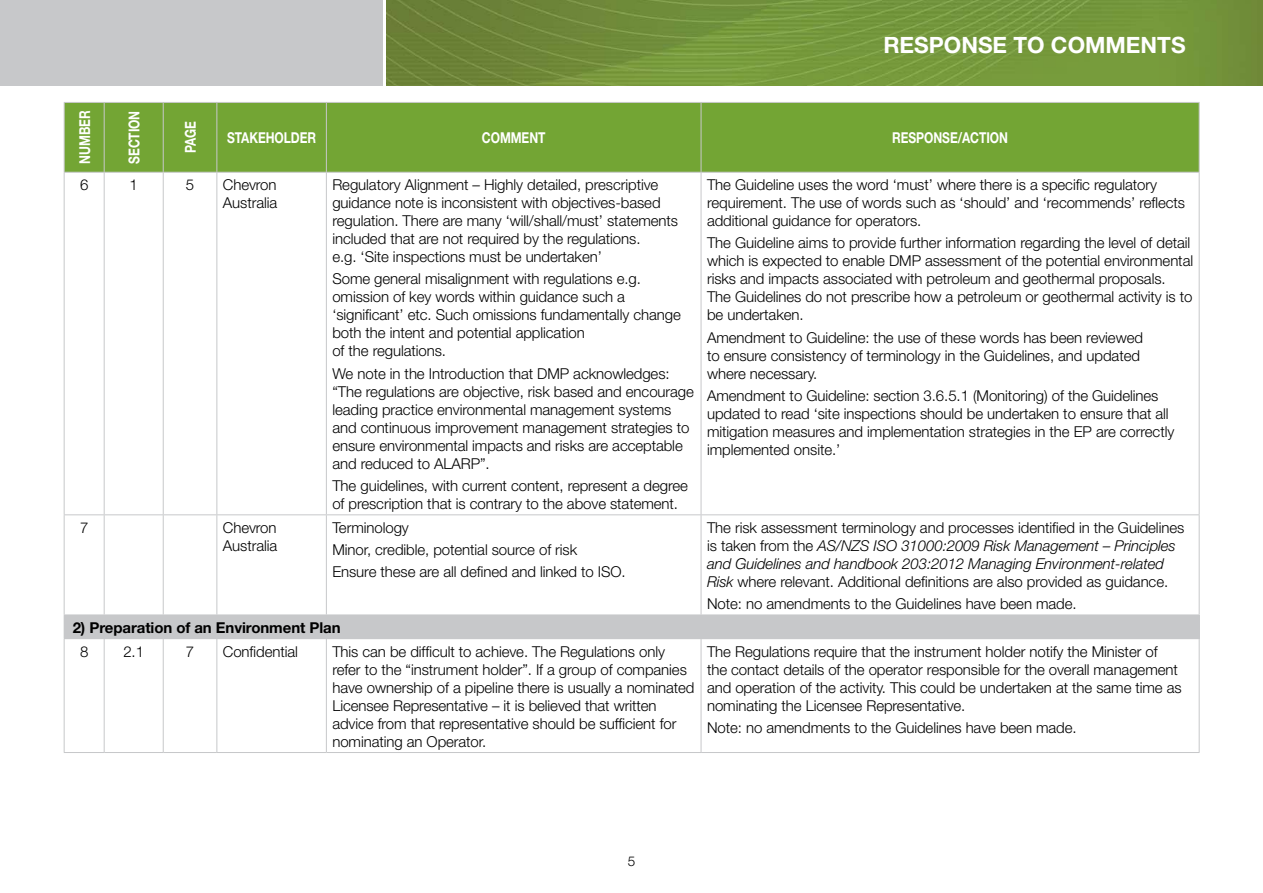
<style>
.page{position:relative;width:1263px;height:893px;background:#fff}
.page>*{position:absolute;margin:0;border:0;box-sizing:border-box;transform-origin:0 0}
.t1{font:700 22.5px "Helvetica Neue";color:#fff}
.table_Body{font:300 15px/18px "Helvetica Neue";letter-spacing:-.005em;color:#000}
.table_Body-2{font:700 15px "Helvetica Neue";letter-spacing:-.005em;color:#fff;scale:.8 1}
.table_Body-3{font:700 15px "Helvetica Neue";letter-spacing:-.005em;color:#000}
.t2{font:300 13.5px "Helvetica Neue";color:#000}
.s1{font-style:italic}
</style>
<div class="page">
<div style="left:0;top:0;width:383px;height:85px;background:#c7c8ca"></div>
<img style="left:387px;top:0;width:876px;height:85px">
<div style="left:65px;top:103px;width:1134px;height:69px;background:#73a534"></div>
<div style="left:64px;top:615px;width:1135px;height:24px;background:#c7c8ca"></div>
<hr style="left:64px;top:102px;width:40px;height:1px;background:#c7c8ca">
<hr style="left:64px;top:103px;width:1px;height:69px;background:#c7c8ca">
<hr style="left:64px;top:172px;width:40px;height:1px;background:#c7c8ca">
<hr style="left:104px;top:102px;width:59px;height:1px;background:#c7c8ca">
<hr style="left:104px;top:103px;width:1px;height:69px;background:#c7c8ca">
<hr style="left:104px;top:172px;width:59px;height:1px;background:#c7c8ca">
<hr style="left:163px;top:102px;width:54px;height:1px;background:#c7c8ca">
<hr style="left:163px;top:103px;width:1px;height:69px;background:#c7c8ca">
<hr style="left:163px;top:172px;width:54px;height:1px;background:#c7c8ca">
<hr style="left:217px;top:102px;width:109px;height:1px;background:#c7c8ca">
<hr style="left:216px;top:103px;width:1px;height:69px;background:#c7c8ca">
<hr style="left:217px;top:172px;width:109px;height:1px;background:#c7c8ca">
<hr style="left:326px;top:102px;width:375px;height:1px;background:#c7c8ca">
<hr style="left:326px;top:103px;width:1px;height:69px;background:#c7c8ca">
<hr style="left:326px;top:172px;width:375px;height:1px;background:#c7c8ca">
<hr style="left:701px;top:102px;width:498px;height:1px;background:#c7c8ca">
<hr style="left:701px;top:103px;width:1px;height:69px;background:#c7c8ca">
<hr style="left:1199px;top:103px;width:1px;height:69px;background:#c7c8ca">
<hr style="left:701px;top:172px;width:498px;height:1px;background:#c7c8ca">
<hr style="left:64px;top:173px;width:1px;height:341px;background:#c7c8ca">
<hr style="left:104px;top:173px;width:1px;height:341px;background:#c7c8ca">
<hr style="left:163px;top:173px;width:1px;height:341px;background:#c7c8ca">
<hr style="left:216px;top:173px;width:1px;height:341px;background:#c7c8ca">
<hr style="left:326px;top:173px;width:1px;height:341px;background:#c7c8ca">
<hr style="left:701px;top:173px;width:1px;height:341px;background:#c7c8ca">
<hr style="left:1199px;top:173px;width:1px;height:341px;background:#c7c8ca">
<hr style="left:64px;top:514px;width:40px;height:1px;background:#c7c8ca">
<hr style="left:64px;top:515px;width:1px;height:100px;background:#c7c8ca">
<hr style="left:104px;top:514px;width:59px;height:1px;background:#c7c8ca">
<hr style="left:104px;top:515px;width:1px;height:100px;background:#c7c8ca">
<hr style="left:163px;top:514px;width:54px;height:1px;background:#c7c8ca">
<hr style="left:163px;top:515px;width:1px;height:100px;background:#c7c8ca">
<hr style="left:217px;top:514px;width:109px;height:1px;background:#c7c8ca">
<hr style="left:216px;top:515px;width:1px;height:100px;background:#c7c8ca">
<hr style="left:326px;top:514px;width:375px;height:1px;background:#c7c8ca">
<hr style="left:326px;top:515px;width:1px;height:100px;background:#c7c8ca">
<hr style="left:701px;top:514px;width:498px;height:1px;background:#c7c8ca">
<hr style="left:701px;top:515px;width:1px;height:100px;background:#c7c8ca">
<hr style="left:1199px;top:515px;width:1px;height:100px;background:#c7c8ca">
<hr style="left:64px;top:639px;width:1px;height:113px;background:#c7c8ca">
<hr style="left:104px;top:639px;width:1px;height:113px;background:#c7c8ca">
<hr style="left:163px;top:639px;width:1px;height:113px;background:#c7c8ca">
<hr style="left:216px;top:639px;width:1px;height:113px;background:#c7c8ca">
<hr style="left:326px;top:639px;width:1px;height:113px;background:#c7c8ca">
<hr style="left:701px;top:639px;width:1px;height:113px;background:#c7c8ca">
<hr style="left:1199px;top:639px;width:1px;height:113px;background:#c7c8ca">
<hr style="left:64px;top:752px;width:40px;height:1px;background:#c7c8ca">
<hr style="left:104px;top:752px;width:59px;height:1px;background:#c7c8ca">
<hr style="left:163px;top:752px;width:54px;height:1px;background:#c7c8ca">
<hr style="left:217px;top:752px;width:109px;height:1px;background:#c7c8ca">
<hr style="left:326px;top:752px;width:375px;height:1px;background:#c7c8ca">
<hr style="left:701px;top:752px;width:498px;height:1px;background:#c7c8ca">
<svg style="left:1199px;top:615px;width:1px;height:23px"></svg>
<h1 class="t1" style="left:883px;top:31px;width:304px">RESPONSE TO COMMENTS</h1>
<p class="table_Body-2" style="left:75px;top:164px;width:68px;rotate:-90deg">NUMBER</p>
<p class="table_Body-2" style="left:125px;top:164px;width:68px;rotate:-90deg">SECTION</p>
<p class="table_Body-2" style="left:181px;top:153px;width:42px;rotate:-90deg">PAGE</p>
<p class="table_Body-2" style="left:227px;top:129px;width:113px">STAKEHOLDER</p>
<p class="table_Body-2" style="left:482px;top:129px;width:81px">COMMENT</p>
<p class="table_Body-2" style="left:892px;top:129px;width:146px">RESPONSE/ACTION</p>
<p class="table_Body" style="left:80px;top:175px;width:10px">6</p>
<p class="table_Body" style="left:130px;top:175px;width:10px">1</p>
<p class="table_Body" style="left:186px;top:175px;width:10px">5</p>
<p class="table_Body" style="left:223px;top:175px;width:56px">Chevron<br>Australia</p>
<p class="table_Body" style="left:332px;top:175px;width:347px">Regulatory Alignment – Highly detailed, prescriptive guidance note is inconsistent with objectives-based regulation. There are many ‘will/shall/must’ statements included that are not required by the regulations.<br>e.g. ‘Site inspections must be undertaken’</p>
<p class="table_Body" style="left:332px;top:270px;width:350px">Some general misalignment with regulations e.g. omission of key words within guidance such a ‘significant’ etc. Such omissions fundamentally change both the intent and potential application<br>of the regulations.</p>
<p class="table_Body" style="left:332px;top:364px;width:363px">We note in the Introduction that DMP acknowledges: “The regulations are objective, risk based and encourage leading practice environmental management systems and continuous improvement management strategies to ensure environmental impacts and risks are acceptable and reduced to ALARP”.</p>
<p class="table_Body" style="left:332px;top:476px;width:357px">The guidelines, with current content, represent a degree of prescription that is contrary to the above statement.</p>
<p class="table_Body" style="left:707px;top:175px;width:479px">The Guideline uses the word ‘must’ where there is a specific regulatory requirement. The use of words such as ‘should’ and ‘recommends’ reflects additional guidance for operators.</p>
<p class="table_Body" style="left:707px;top:234px;width:488px">The Guideline aims to provide further information regarding the level of detail which is expected to enable DMP assessment of the potential environmental risks and impacts associated with petroleum and geothermal proposals.<br>The Guidelines do not prescribe how a petroleum or geothermal activity is to be undertaken.</p>
<p class="table_Body" style="left:707px;top:328px;width:437px">Amendment to Guideline: the use of these words has been reviewed to ensure consistency of terminology in the Guidelines, and updated where necessary.</p>
<p class="table_Body" style="left:707px;top:386px;width:469px">Amendment to Guideline: section 3.6.5.1 (Monitoring) of the Guidelines updated to read ‘site inspections should be undertaken to ensure that all mitigation measures and implementation strategies in the EP are correctly implemented onsite.’</p>
<p class="table_Body" style="left:80px;top:518px;width:10px">7</p>
<p class="table_Body" style="left:223px;top:518px;width:56px">Chevron<br>Australia</p>
<p class="table_Body" style="left:332px;top:518px;width:78px">Terminology</p>
<p class="table_Body" style="left:332px;top:540px;width:246px">Minor, credible, potential source of risk</p>
<p class="table_Body" style="left:332px;top:562px;width:295px">Ensure these are all defined and linked to ISO.</p>
<p class="table_Body" style="left:707px;top:518px;width:479px">The risk assessment terminology and processes identified in the Guidelines is taken from the <span class="s1">AS/NZS ISO 31000:2009 Risk Management – Principles and Guidelines and handbook 203:2012 Managing Environment-related Risk</span> where relevant. Additional definitions are also provided as guidance.</p>
<p class="table_Body" style="left:707px;top:594px;width:371px">Note: no amendments to the Guidelines have been made.</p>
<p class="table_Body-3" style="left:73px;top:618px;width:269px">2) Preparation of an Environment Plan</p>
<p class="table_Body" style="left:80px;top:642px;width:10px">8</p>
<p class="table_Body" style="left:123px;top:642px;width:22px">2.1</p>
<p class="table_Body" style="left:186px;top:642px;width:10px">7</p>
<p class="table_Body" style="left:223px;top:642px;width:77px">Confidential</p>
<p class="table_Body" style="left:332px;top:642px;width:363px">This can be difficult to achieve. The Regulations only refer to the “instrument holder”. If a group of companies have ownership of a pipeline there is usually a nominated Licensee Representative – it is believed that written advice from that representative should be sufficient for nominating an Operator.</p>
<p class="table_Body" style="left:707px;top:642px;width:476px">The Regulations require that the instrument holder notify the Minister of<br>the contact details of the operator responsible for the overall management and operation of the activity. This could be undertaken at the same time as nominating the Licensee Representative.</p>
<p class="table_Body" style="left:707px;top:718px;width:371px">Note: no amendments to the Guidelines have been made.</p>
<p class="t2" style="left:628px;top:853px;width:9px">5</p>
</div>
